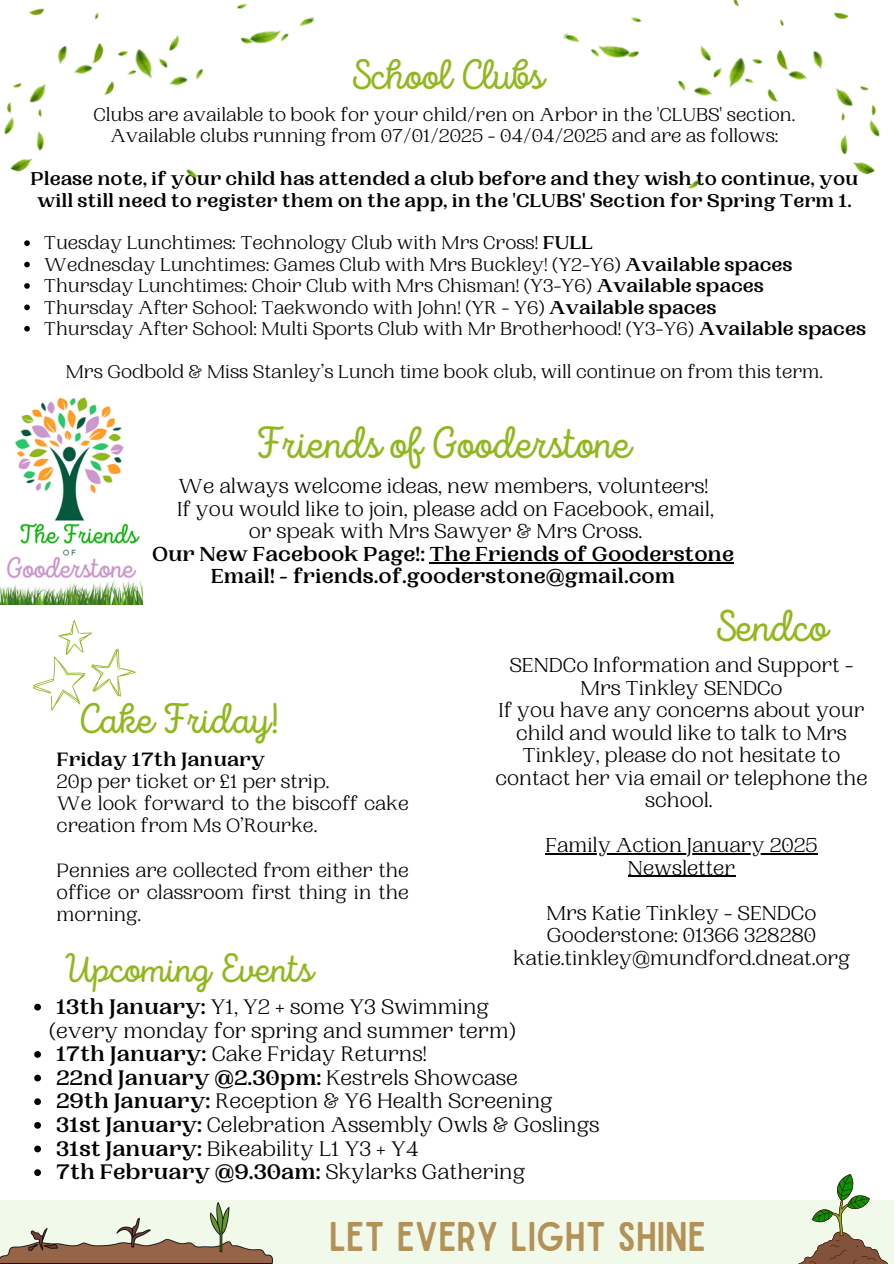
<style>
.page{position:relative;width:894px;height:1264px;background:#fff}
.page>*{position:absolute;margin:0;border:0;box-sizing:border-box;transform-origin:0 0}
.t1{font:45px "Intro Script";color:#90b81e}
.t2{font:44.4px "Intro Script";color:#90b81e}
.t3{font:42.45px "Intro Script";color:#90b81e}
.t4{font:40.95px "Intro Script";color:#90b81e}
.t5{font:39.6px "Sailors";color:#b39257}
.t6{font:22.05px "PP Woodland";color:#000}
.t7{font:700 22.05px "PP Woodland";color:#000}
.t8{font:21.3px/22.5px "PP Woodland";color:#000;text-align:center}
.t9{font:21.15px/22.5px "PP Woodland";color:#000;text-align:center}
.t10{font:20.25px/22px "PP Woodland";color:#000}
.t11{font:19.5px "PP Woodland";color:#000}
.t12{font:700 19.5px/21.3px "PP Woodland";color:#000;text-align:center}
.s1{font-weight:700}
.s2{font-weight:400}
</style>
<div class="page">
<img style="left:0;top:397px;width:143px;height:208px">
<div style="left:0;top:1200px;width:893px;height:63px;background:#f1f9ea"></div>
<svg style="left:33px;top:620px;width:103px;height:91px"></svg>
<img style="left:0;top:1202px;width:272px;height:61px">
<svg style="left:800px;top:1174px;width:88px;height:89px"></svg>
<svg style="left:34px;top:1003px;width:7px;height:7px"></svg>
<svg style="left:34px;top:1051px;width:7px;height:6px"></svg>
<svg style="left:34px;top:1074px;width:7px;height:7px"></svg>
<svg style="left:34px;top:1098px;width:7px;height:7px"></svg>
<svg style="left:34px;top:1122px;width:7px;height:6px"></svg>
<svg style="left:34px;top:1145px;width:7px;height:7px"></svg>
<svg style="left:34px;top:1169px;width:7px;height:6px"></svg>
<hr style="left:429px;top:562px;width:304px;height:1px;background:#000">
<hr style="left:545px;top:853px;width:272px;height:1px;background:#000">
<hr style="left:627px;top:875px;width:107px;height:2px;background:#000">
<svg style="left:24px;top:262px;width:6px;height:5px"></svg>
<svg style="left:24px;top:283px;width:6px;height:6px"></svg>
<svg style="left:24px;top:304px;width:6px;height:6px"></svg>
<svg style="left:24px;top:326px;width:6px;height:5px"></svg>
<img style="left:4px;top:3px;width:311px;height:243px">
<img style="left:563px;top:0;width:317px;height:189px">
<p class="t3" style="left:350px;top:57px;width:195px">School Clubs</p>
<h3 class="t11" style="left:93px;top:103px;width:703px">Clubs are available to book for your child/ren on Arbor in the 'CLUBS' section.</h3>
<h1 class="t11" style="left:110px;top:125px;width:669px">Available clubs running from 07/01/2025 - 04/04/2025 and are as follows:</h1>
<h3 class="t12" style="left:31px;top:169px;width:829px">Please note, if your child has attended a club before and they wish to continue, you will still need to register them on the app, in the 'CLUBS' Section for Spring Term 1.</h3>
<h3 class="t11" style="left:44px;top:232px;width:550px">Tuesday Lunchtimes: Technology Club with Mrs Cross! <span class="s1">FULL</span></h3>
<p class="t11" style="left:44px;top:253px;width:750px">Wednesday Lunchtimes: Games Club with Mrs Buckley! (Y2-Y6) <span class="s1">Available spaces</span></p>
<h3 class="t11" style="left:44px;top:274px;width:721px">Thursday Lunchtimes: Choir Club with Mrs Chisman! (Y3-Y6) <span class="s1">Available spaces</span></h3>
<p class="t11" style="left:44px;top:296px;width:674px">Thursday After School: Taekwondo with John! (YR - Y6) <span class="s1">Available spaces</span></p>
<p class="t11" style="left:44px;top:317px;width:823px">Thursday After School: Multi Sports Club with Mr Brotherhood! (Y3-Y6) <span class="s1">Available spaces</span></p>
<p class="t11" style="left:66px;top:360px;width:758px">Mrs Godbold &amp; Miss Stanley’s Lunch time book club, will continue on from this term.</p>
<p class="t1" style="left:255px;top:425px;width:377px">Friends of Gooderstone</p>
<p class="t8" style="left:152px;top:475px;width:583px">We always welcome ideas, new members, volunteers!<br>If you would like to join, please add on Facebook, email,<br>or speak with Mrs Sawyer &amp; Mrs Cross.<br><span class="s1">Our New Facebook Page!: The Friends of Gooderstone Email! - friends.of.gooderstone@gmail.com</span></p>
<p class="t3" style="left:77px;top:701px;width:203px">Cake Friday!</p>
<h3 class="t10" style="left:56px;top:749px;width:353px"><span class="s1">Friday 17th January<br></span>20p per ticket or £1 per strip.<br>We look forward to the biscoff cake creation from Ms O’Rourke.</h3>
<h1 class="t10" style="left:56px;top:859px;width:353px;text-align:justify">Pennies are collected from either the office or classroom first thing in the morning.</h1>
<h3 class="t4" style="left:63px;top:951px;width:250px">Upcoming Events</h3>
<h1 class="t2" style="left:713px;top:608px;width:114px">Sendco</h1>
<p class="t9" style="left:495px;top:654px;width:373px">SENDCo Information and Support -<br>Mrs Tinkley SENDCo<br>If you have any concerns about your child and would like to talk to Mrs<br>Tinkley, please do not hesitate to contact her via email or telephone the school.</p>
<p class="t9" style="left:545px;top:834px;width:274px">Family Action January 2025<br>Newsletter</p>
<p class="t9" style="left:513px;top:902px;width:338px">Mrs Katie Tinkley - SENDCo<br>Gooderstone: 01366 328280 katie.tinkley@mundford.dneat.org</p>
<p class="t6" style="left:56px;top:994px;width:434px"><span class="s1">13th January:</span> Y1, Y2 + some Y3 Swimming</p>
<p class="t6" style="left:49px;top:1017px;width:468px">(every monday for spring and summer term)</p>
<h1 class="t6" style="left:56px;top:1041px;width:372px"><span class="s1">17th January:</span> Cake Friday Returns!</h1>
<p class="t7" style="left:56px;top:1064px;width:463px">22nd January @2.30pm: <span class="s2">Kestrels Showcase</span></p>
<p class="t6" style="left:56px;top:1088px;width:498px"><span class="s1">29th January:</span> Reception &amp; Y6 Health Screening</p>
<h4 class="t6" style="left:56px;top:1112px;width:544px"><span class="s1">31st January:</span> Celebration Assembly Owls &amp; Goslings</h4>
<p class="t6" style="left:56px;top:1135px;width:364px"><span class="s1">31st January:</span> Bikeability L1 Y3 + Y4</p>
<p class="t7" style="left:56px;top:1159px;width:470px">7th February @9.30am: <span class="s2">Skylarks Gathering</span></p>
<h3 class="t5" style="left:329px;top:1222px;width:378px">LET EVERY LIGHT SHINE</h3>
</div>
